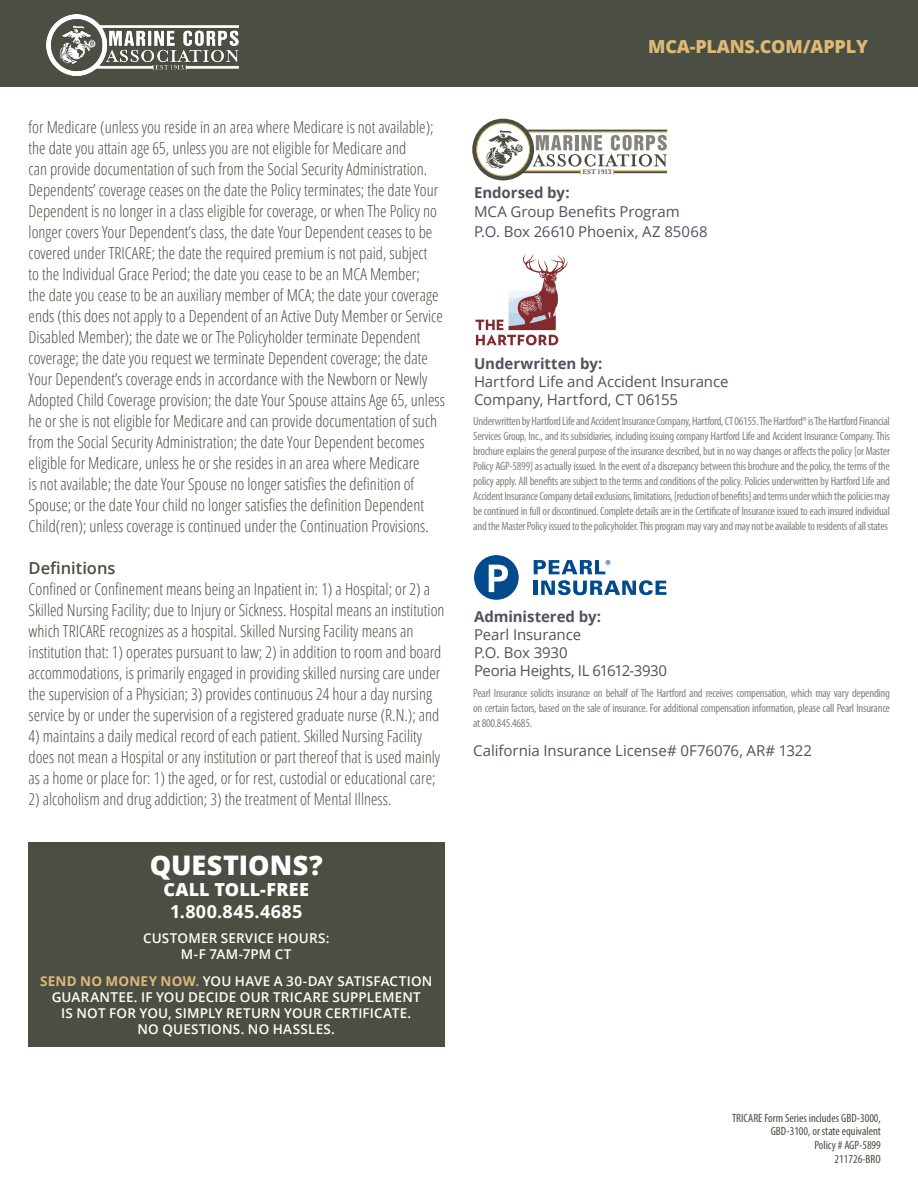
<style>
.page{position:relative;width:918px;height:1188px;background:#fff}
.page>*{position:absolute;margin:0;border:0;box-sizing:border-box;transform-origin:0 0}
.t1{font:800 27px "Open Sans";color:#fff}
.t2{font:700 18px/21.6px "Open Sans";letter-spacing:.025em;color:#fff;text-align:center}
.t3{font:800 18px "Open Sans";letter-spacing:-.01em;color:#dcba75}
.t4{font:300 condensed 16.5px/21px "Open Sans";color:#4b4e42}
.t5{font:600 16.5px "Open Sans";color:#4b4e42}
.t6{font:15px/18px "Open Sans";letter-spacing:-.005em;color:#4e535c}
.t7{font:700 15px "Open Sans";letter-spacing:-.005em;color:#4e535c}
.t8{font:15px/18px "Open Sans";letter-spacing:-.025em;color:#4e535c}
.t9{font:600 13.5px/16.2px "Open Sans";letter-spacing:.01em;color:#fff;text-align:center}
.t10{font:condensed 12px/15px "Myriad Pro";letter-spacing:-.02em;color:#81857b;text-align:justify}
.t11{font:condensed 12px "Myriad Pro";color:#4b4e42}
.t12{font:700 7.5px "Mrs Eaves OT";color:#494e41}
.s1{font-weight:800}
.s2{font-weight:700;color:#ddba76}
.s3{color:#ddba76}
</style>
<div class="page">
<div style="left:0;top:0;width:918px;height:88px;background:#4b4e42"></div>
<div style="left:0;top:87px;width:918px;height:7px;background:#fff"></div>
<img style="left:46px;top:15px;width:193px;height:61px">
<div style="left:28px;top:842px;width:417px;height:204px;background:#4b4e42"></div>
<svg style="left:474px;top:555px;width:45px;height:45px"></svg>
<svg style="left:534px;top:560px;width:76px;height:14px"></svg>
<hr style="left:534px;top:581px;width:4px;height:14px;background:#004a8d">
<svg style="left:541px;top:580px;width:125px;height:15px"></svg>
<svg style="left:476px;top:255px;width:91px;height:90px"></svg>
<svg style="left:472px;top:119px;width:195px;height:61px"></svg>
<p class="t4" style="left:29px;top:116px;width:418px">for Medicare (unless you reside in an area where Medicare is not available); the date you attain age 65, unless you are not eligible for Medicare and<br>can provide documentation of such from the Social Security Administration.<br>Dependents’ coverage ceases on the date the Policy terminates; the date Your Dependent is no longer in a class eligible for coverage, or when The Policy no longer covers Your Dependent’s class, the date Your Dependent ceases to be covered under TRICARE; the date the required premium is not paid, subject<br>to the Individual Grace Period; the date you cease to be an MCA Member;<br>the date you cease to be an auxiliary member of MCA; the date your coverage ends (this does not apply to a Dependent of an Active Duty Member or Service Disabled Member); the date we or The Policyholder terminate Dependent coverage; the date you request we terminate Dependent coverage; the date Your Dependent’s coverage ends in accordance with the Newborn or Newly Adopted Child Coverage provision; the date Your Spouse attains Age 65, unless he or she is not eligible for Medicare and can provide documentation of such from the Social Security Administration; the date Your Dependent becomes eligible for Medicare, unless he or she resides in an area where Medicare<br>is not available; the date Your Spouse no longer satisfies the definition of Spouse; or the date Your child no longer satisfies the definition Dependent Child(ren); unless coverage is continued under the Continuation Provisions.</p>
<p class="t5" style="left:29px;top:556px;width:88px">Definitions</p>
<p class="t4" style="left:29px;top:578px;width:417px">Confined or Confinement means being an Inpatient in: 1) a Hospital; or 2) a Skilled Nursing Facility; due to Injury or Sickness. Hospital means an institution which TRICARE recognizes as a hospital. Skilled Nursing Facility means an institution that: 1) operates pursuant to law; 2) in addition to room and board accommodations, is primarily engaged in providing skilled nursing care under the supervision of a Physician; 3) provides continuous 24 hour a day nursing service by or under the supervision of a registered graduate nurse (R.N.); and</p>
<p class="t4" style="left:29px;top:725px;width:413px">4) maintains a daily medical record of each patient. Skilled Nursing Facility does not mean a Hospital or any institution or part thereof that is used mainly as a home or place for: 1) the aged, or for rest, custodial or educational care;</p>
<p class="t4" style="left:29px;top:788px;width:364px">2) alcoholism and drug addiction; 3) the treatment of Mental Illness.</p>
<p class="t1" style="left:150px;top:844px;width:175px">QUESTIONS?</p>
<p class="t2" style="left:164px;top:879px;width:147px"><span class="s1">CALL TOLL-FREE<br></span>1.800.845.4685</p>
<p class="t9" style="left:143px;top:930px;width:188px">CUSTOMER SERVICE HOURS:</p>
<p class="t9" style="left:181px;top:946px;width:112px">M-F 7AM-7PM CT</p>
<p class="t9" style="left:40px;top:972px;width:394px"><span class="s2">SEND NO MONEY NOW</span><span class="s3">.</span> YOU HAVE A 30-DAY SATISFACTION GUARANTEE. IF YOU DECIDE OUR TRICARE SUPPLEMENT<br>IS NOT FOR YOU, SIMPLY RETURN YOUR CERTIFICATE.<br>NO QUESTIONS. NO HASSLES.</p>
<p class="t3" style="left:648px;top:32px;width:221px">MCA-PLANS.COM/APPLY</p>
<p class="t12" style="left:582px;top:168px;width:31px">EST 1913</p>
<p class="t7" style="left:474px;top:182px;width:97px">Endorsed by:</p>
<p class="t6" style="left:474px;top:202px;width:207px">MCA Group Benefits Program</p>
<p class="t6" style="left:474px;top:222px;width:235px">P.O. Box 26610 Phoenix, AZ 85068</p>
<p class="t7" style="left:474px;top:353px;width:130px">Underwritten by:</p>
<p class="t6" style="left:474px;top:372px;width:256px">Hartford Life and Accident Insurance<br>Company, Hartford, CT 06155</p>
<p class="t10" style="left:473px;top:414px;width:418px">Underwritten by Hartford Life and Accident Insurance Company, Hartford, CT 06155. The Hartford® is The Hartford Financial Services Group, Inc., and its subsidiaries, including issuing company Hartford Life and Accident Insurance Company. This brochure explains the general purpose of the insurance described, but in no way changes or affects the policy [or Master Policy AGP-5899] as actually issued. In the event of a discrepancy between this brochure and the policy, the terms of the policy apply. All benefits are subject to the terms and conditions of the policy. Policies underwritten by Hartford Life and Accident Insurance Company detail exclusions, limitations, [reduction of benefits] and terms under which the policies may be continued in full or discontinued. Complete details are in the Certificate of Insurance issued to each insured individual and the Master Policy issued to the policyholder. This program may vary and may not be available to residents of all states</p>
<p class="t7" style="left:474px;top:606px;width:129px">Administered by:</p>
<p class="t6" style="left:474px;top:625px;width:109px">Pearl Insurance</p>
<p class="t8" style="left:474px;top:643px;width:195px">P.O. Box 3930<br>Peoria Heights, IL 61612-3930</p>
<p class="t10" style="left:473px;top:685px;width:418px">Pearl Insurance solicits insurance on behalf of The Hartford and receives compensation, which may vary depending on certain factors, based on the sale of insurance. For additional compensation information, please call Pearl Insurance at 800.845.4685.</p>
<p class="t6" style="left:473px;top:741px;width:340px">California Insurance License# 0F76076, AR# 1322</p>
<p class="t11" style="left:732px;top:1110px;width:150px">TRICARE Form Series includes GBD-3000,</p>
<p class="t11" style="left:771px;top:1124px;width:112px">GBD-3100, or state equivalent</p>
<p class="t11" style="left:814px;top:1137px;width:68px">Policy # AGP-5899</p>
<p class="t11" style="left:835px;top:1152px;width:48px">211726-BRO</p>
</div>
